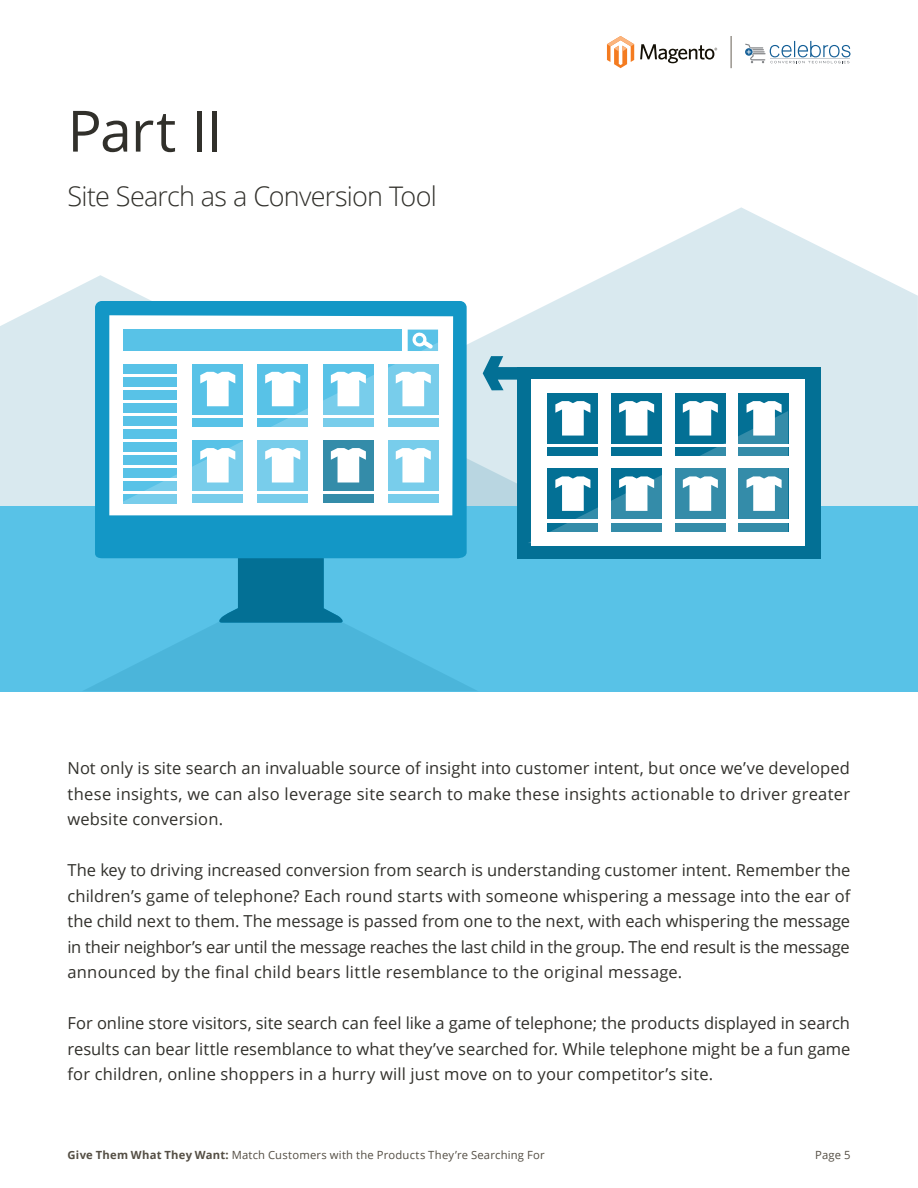
<style>
.page{position:relative;width:918px;height:1188px;background:#fff}
.page>*{position:absolute;margin:0;border:0;box-sizing:border-box;transform-origin:0 0}
.t1{font:57px "Open Sans";letter-spacing:-.015em;color:#31302b}
.t2{font:300 27px "Open Sans";letter-spacing:-.025em;color:#31302b}
.t3{font:16.5px/25.5px "Open Sans";letter-spacing:.015em;color:#31302b;text-align:justify}
.t4{font:11.25px "Open Sans";letter-spacing:.02em;color:#544e44}
.s1{font-weight:700}
</style>
<div class="page">
<hr style="left:731px;top:36px;width:1px;height:32px;background:#676156">
<svg style="left:607px;top:36px;width:27px;height:32px"></svg>
<svg style="left:640px;top:44px;width:77px;height:19px"></svg>
<svg style="left:745px;top:41px;width:106px;height:22px"></svg>
<svg style="left:562px;top:207px;width:356px;height:299px;fill:#d9e9ef"></svg>
<svg style="left:0;top:275px;width:562px;height:231px;fill:#d9e9ef"></svg>
<div style="left:0;top:506px;width:918px;height:185px;background:#58c2e7"></div>
<svg style="left:95px;top:301px;width:372px;height:257px;fill:#1397c6"></svg>
<svg style="left:84px;top:558px;width:392px;height:133px"></svg>
<div style="left:123px;top:330px;width:279px;height:21px;background:#58c2e7"></div>
<svg style="left:408px;top:330px;width:30px;height:10px"></svg>
<div style="left:517px;top:367px;width:303px;height:191px;background:#037095"></div>
<svg style="left:483px;top:356px;width:59px;height:34px"></svg>
<div style="left:531px;top:380px;width:273px;height:166px;background:#fff"></div>
<div style="left:548px;top:393px;width:50px;height:51px;background:#037095"></div>
<div style="left:611px;top:393px;width:50px;height:51px;background:#037095"></div>
<div style="left:675px;top:393px;width:50px;height:51px;background:#037095"></div>
<div style="left:739px;top:393px;width:50px;height:51px;background:#037095"></div>
<div style="left:739px;top:447px;width:50px;height:9px;background:#037095"></div>
<div style="left:739px;top:469px;width:50px;height:50px;background:#037095"></div>
<div style="left:739px;top:523px;width:50px;height:9px;background:#037095"></div>
<svg style="left:114px;top:340px;width:329px;height:166px"></svg>
<svg style="left:528px;top:401px;width:260px;height:142px"></svg>
<h1 class="t1" style="left:68px;top:92px;width:156px">Part II</h1>
<h2 class="t2" style="left:68px;top:178px;width:371px">Site Search as a Conversion Tool</h2>
<p class="t3" style="left:68px;top:755px;width:784px">Not only is site search an invaluable source of insight into customer intent, but once we’ve developed these insights, we can also leverage site search to make these insights actionable to driver greater website conversion.</p>
<p class="t3" style="left:68px;top:857px;width:785px">The key to driving increased conversion from search is understanding customer intent. Remember the children’s game of telephone? Each round starts with someone whispering a message into the ear of the child next to them. The message is passed from one to the next, with each whispering the message in their neighbor’s ear until the message reaches the last child in the group. The end result is the message announced by the final child bears little resemblance to the original message.</p>
<p class="t3" style="left:68px;top:1010px;width:785px">For online store visitors, site search can feel like a game of telephone; the products displayed in search results can bear little resemblance to what they’ve searched for. While telephone might be a fun game for children, online shoppers in a hurry will just move on to your competitor’s site.</p>
<p class="t4" style="left:68px;top:1147px;width:479px"><span class="s1">Give Them What They Want:</span> Match Customers with the Products They’re Searching For</p>
<p class="t4" style="left:815px;top:1147px;width:37px">Page 5</p>
</div>
